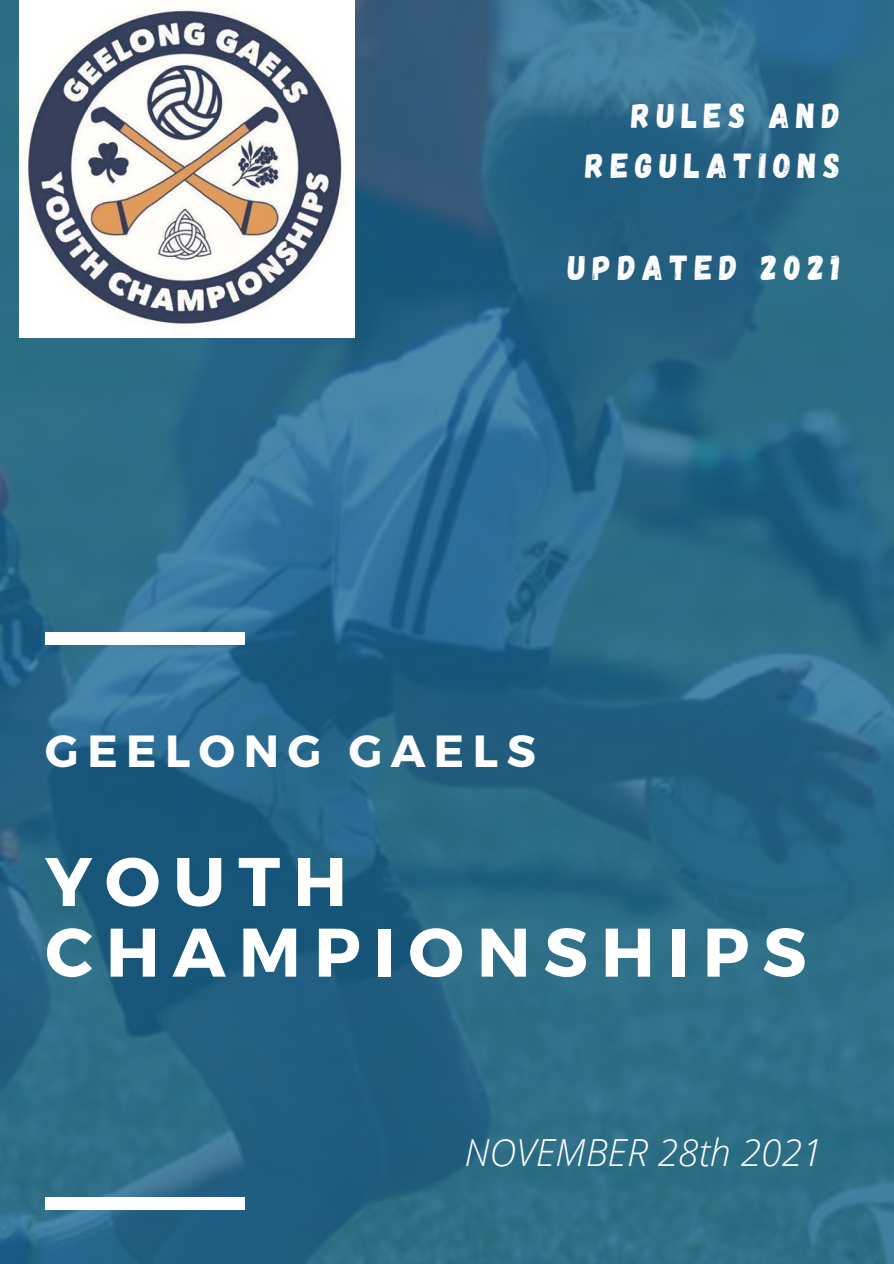
<style>
.page{position:relative;width:894px;height:1264px;background:#fff}
.page>*{position:absolute;margin:0;border:0;box-sizing:border-box;transform-origin:0 0}
.t1{font:700 68.55px/70.7px "Montserrat";letter-spacing:.19em;color:#fff}
.t2{font:700 45px "Montserrat";letter-spacing:.19em;color:#fff}
.t3{font:italic 300 37.35px "Open Sans";color:#fff}
.t4{font:34.65px/50.7px "Gagalin";letter-spacing:.19em;color:#fff;text-align:right}
</style>
<div class="page">
<img style="left:0;top:0;width:893px;height:1263px">
<div style="left:45px;top:632px;width:200px;height:12px;background:#fff"></div>
<div style="left:45px;top:1197px;width:200px;height:12px;background:#fff"></div>
<img style="left:20px;top:0;width:334px;height:338px">
<p class="t4" style="left:585px;top:88px;width:256px">RULES AND<br>REGULATIONS</p>
<p class="t4" style="left:568px;top:240px;width:273px">UPDATED 2021</p>
<p class="t2" style="left:45px;top:722px;width:491px">GEELONG GAELS</p>
<p class="t1" style="left:45px;top:842px;width:762px">YOUTH<br>CHAMPIONSHIPS</p>
<p class="t3" style="left:464px;top:1126px;width:359px">NOVEMBER 28th 2021</p>
</div>
